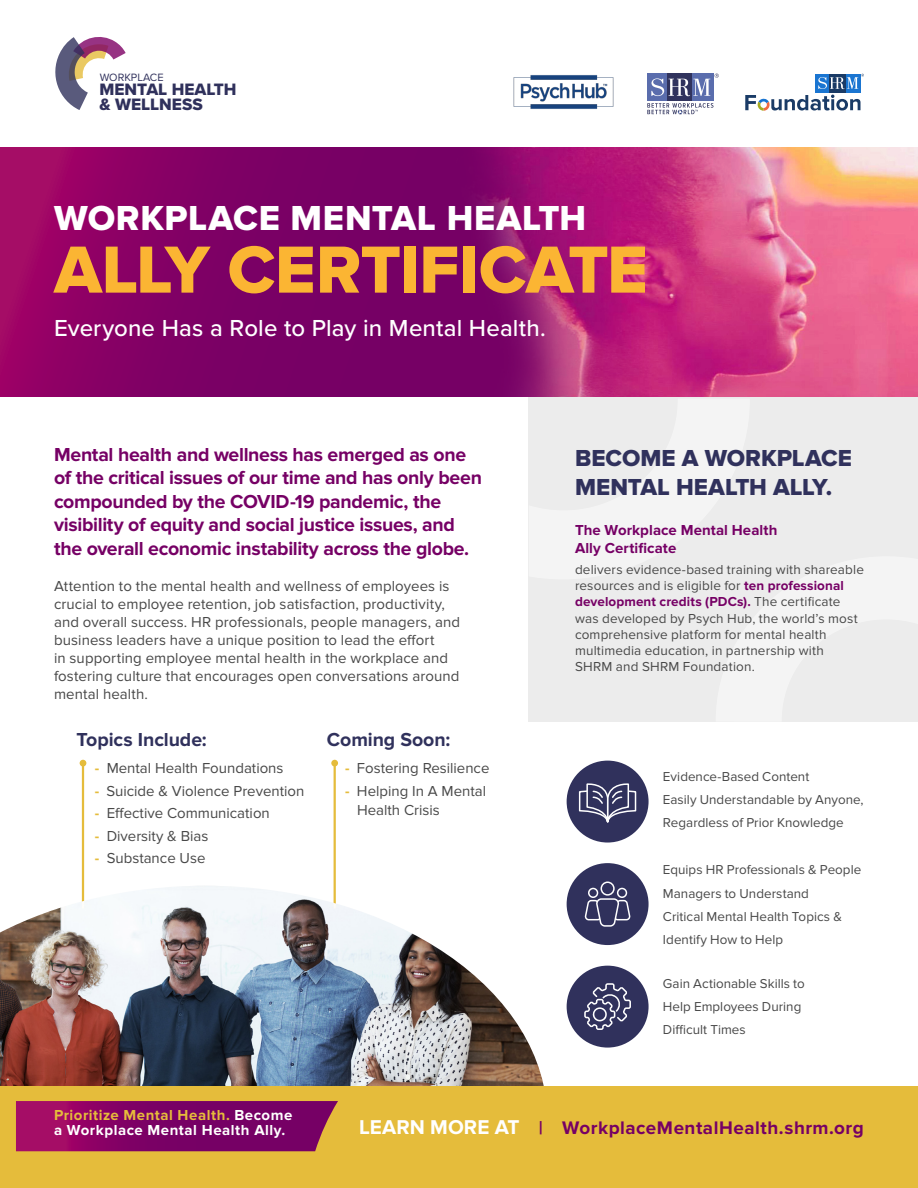
<style>
.page{position:relative;width:918px;height:1188px;background:#fff}
.page>*{position:absolute;margin:0;border:0;box-sizing:border-box;transform-origin:0 0}
.t1{font:69px "Proxima Nova Extrabld";letter-spacing:-.01em;color:#fbb533}
.t2{font:36px "Proxima Nova Extrabld";letter-spacing:.02em;color:#fff}
.t3{font:500 24px "Proxima Nova";letter-spacing:.005em;color:#fff}
.t4{font:24px/28.8px "Proxima Nova Extrabld";color:#30315c}
.t5{font:700 19.5px/23.4px "Proxima Nova";letter-spacing:-.015em;color:#760065}
.t6{font:700 19.5px "Proxima Nova";color:#30315c}
.t7{font:700 18.9px "Proxima Nova";letter-spacing:.03em;color:#760065}
.t8{font:17.1px/14.7px "Proxima Nova Extrabld";color:#30315c}
.t9{font:15px/18px "Proxima Nova";letter-spacing:.005em;color:#484848}
.t10{font:700 15px/15px "Proxima Nova";letter-spacing:.035em;color:#fff}
.t11{font:700 15px/18px "Proxima Nova";letter-spacing:.005em;color:#760065}
.t12{font:13.5px/16.2px "Proxima Nova";letter-spacing:.01em;color:#484848}
.t13{font:13.35px/23.4px "Proxima Nova";letter-spacing:.005em;color:#484848}
.t14{font:10.95px "Proxima Nova";color:#30315c}
.s1{font-weight:700;color:#e5bc3b}
.s2{font-weight:700;color:#760065}
.s3{color:#e5bc3b}
.s4{font-size:20.7px;color:#fff}
</style>
<div class="page">
<img style="left:0;top:886px;width:544px;height:200px">
<div style="left:0;top:1086px;width:918px;height:102px;background:#e5bc3b"></div>
<div style="left:529px;top:399px;width:389px;height:323px;background:#ececec"></div>
<hr style="left:82px;top:763px;width:2px;height:146px;background:#e5bc3b">
<svg style="left:80px;top:760px;width:6px;height:6px"></svg>
<hr style="left:334px;top:763px;width:2px;height:146px;background:#e5bc3b">
<div style="left:331px;top:760px;width:7px;height:6px;background:#e5bc3b;border-radius:50%"></div>
<svg style="left:0;top:147px;width:450px;height:250px;background:#820065"></svg>
<img style="left:450px;top:147px;width:468px;height:250px">
<div style="left:567px;top:761px;width:82px;height:82px;background:#30315c;border-radius:50%"></div>
<svg style="left:578px;top:783px;width:59px;height:60px"></svg>
<div style="left:567px;top:863px;width:82px;height:82px;background:#30315c;border-radius:50%"></div>
<div style="left:588px;top:888px;width:10px;height:10px;border:1px solid #fff;border-radius:50%"></div>
<div style="left:617px;top:888px;width:10px;height:10px;border:1px solid #fff;border-radius:50%"></div>
<svg style="left:601px;top:882px;width:13px;height:13px"></svg>
<div style="left:601px;top:882px;width:14px;height:14px;border:1px solid #fff;border-radius:50%"></div>
<svg style="left:585px;top:898px;width:46px;height:29px"></svg>
<div style="left:567px;top:966px;width:82px;height:82px;background:#30315c;border-radius:50%"></div>
<svg style="left:584px;top:983px;width:47px;height:47px"></svg>
<svg style="left:647px;top:103px;width:66px;height:11px"></svg>
<div style="left:647px;top:74px;width:20px;height:27px;background:#5a6dad"></div>
<div style="left:691px;top:74px;width:22px;height:27px;background:#5a6dad"></div>
<div style="left:667px;top:74px;width:24px;height:27px;background:#30335d"></div>
<svg style="left:651px;top:74px;width:68px;height:22px"></svg>
<div style="left:816px;top:74px;width:13px;height:18px;background:#1a75d1"></div>
<div style="left:845px;top:74px;width:15px;height:18px;background:#1a75d1"></div>
<div style="left:829px;top:74px;width:16px;height:18px;background:#1a3b66"></div>
<svg style="left:818px;top:74px;width:46px;height:15px"></svg>
<svg style="left:745px;top:95px;width:116px;height:16px"></svg>
<img style="left:513px;top:75px;width:101px;height:34px">
<svg style="left:55px;top:37px;width:71px;height:73px"></svg>
<svg style="left:16px;top:1101px;width:322px;height:50px;background:#860963"></svg>
<p class="t14" style="left:100px;top:69px;width:65px">WORKPLACE</p>
<p class="t8" style="left:100px;top:82px;width:139px">MENTAL HEALTH &amp; WELLNESS</p>
<h2 class="t2" style="left:54px;top:197px;width:534px">WORKPLACE MENTAL HEALTH</h2>
<h1 class="t1" style="left:54px;top:230px;width:595px">ALLY CERTIFICATE</h1>
<h3 class="t3" style="left:54px;top:310px;width:493px">Everyone Has a Role to Play in Mental Health.</h3>
<p class="t5" style="left:54px;top:443px;width:429px">Mental health and wellness has emerged as one of the critical issues of our time and has only been compounded by the COVID-19 pandemic, the visibility of equity and social justice issues, and the overall economic instability across the globe.</p>
<p class="t9" style="left:54px;top:577px;width:408px">Attention to the mental health and wellness of employees is crucial to employee retention, job satisfaction, productivity, and overall success. HR professionals, people managers, and business leaders have a unique position to lead the effort<br>in supporting employee mental health in the workplace and fostering culture that encourages open conversations around mental health.</p>
<h3 class="t6" style="left:76px;top:728px;width:132px">Topics Include:</h3>
<p class="t9" style="left:95px;top:759px;width:190px"><span class="s1">-</span> Mental Health Foundations</p>
<p class="t9" style="left:95px;top:782px;width:211px"><span class="s1">-</span> Suicide &amp; Violence Prevention</p>
<p class="t9" style="left:95px;top:804px;width:176px"><span class="s1">-</span> Effective Communication</p>
<p class="t9" style="left:95px;top:827px;width:115px"><span class="s1">-</span> Diversity &amp; Bias</p>
<p class="t9" style="left:95px;top:849px;width:112px"><span class="s1">-</span> Substance Use</p>
<h3 class="t6" style="left:327px;top:728px;width:125px">Coming Soon:</h3>
<p class="t9" style="left:345px;top:759px;width:146px"><span class="s1">-</span> Fostering Resilience</p>
<p class="t9" style="left:357px;top:781px;width:131px;line-height:19.5px;text-indent:-12px"><span class="s1">-</span> Helping In A Mental<br>Health Crisis</p>
<h3 class="t4" style="left:575px;top:444px;width:278px">BECOME A WORKPLACE<br>MENTAL HEALTH ALLY.</h3>
<p class="t11" style="left:575px;top:522px;width:204px">The Workplace Mental Health<br>Ally Certificate</p>
<p class="t12" style="left:575px;top:562px;width:290px">delivers evidence-based training with shareable resources and is eligible for <span class="s2">ten professional development credits (PDCs).</span> The certificate was developed by Psych Hub, the world’s most comprehensive platform for mental health multimedia education, in partnership with SHRM and SHRM Foundation.</p>
<p class="t13" style="left:663px;top:765px;width:202px">Evidence-Based Content<br>Easily Understandable by Anyone,<br>Regardless of Prior Knowledge</p>
<p class="t13" style="left:663px;top:858px;width:200px">Equips HR Professionals &amp; People<br>Managers to Understand<br>Critical Mental Health Topics &amp;<br>Identify How to Help</p>
<p class="t13" style="left:663px;top:972px;width:143px">Gain Actionable Skills to<br>Help Employees During<br>Difficult Times</p>
<p class="t10" style="left:54px;top:1108px;width:240px"><span class="s3">Prioritize Mental Health.</span> Become a Workplace Mental Health Ally.</p>
<p class="t7" style="left:359px;top:1117px;width:506px"><span class="s4">LEARN MORE AT</span> | WorkplaceMentalHealth.shrm.org</p>
</div>
